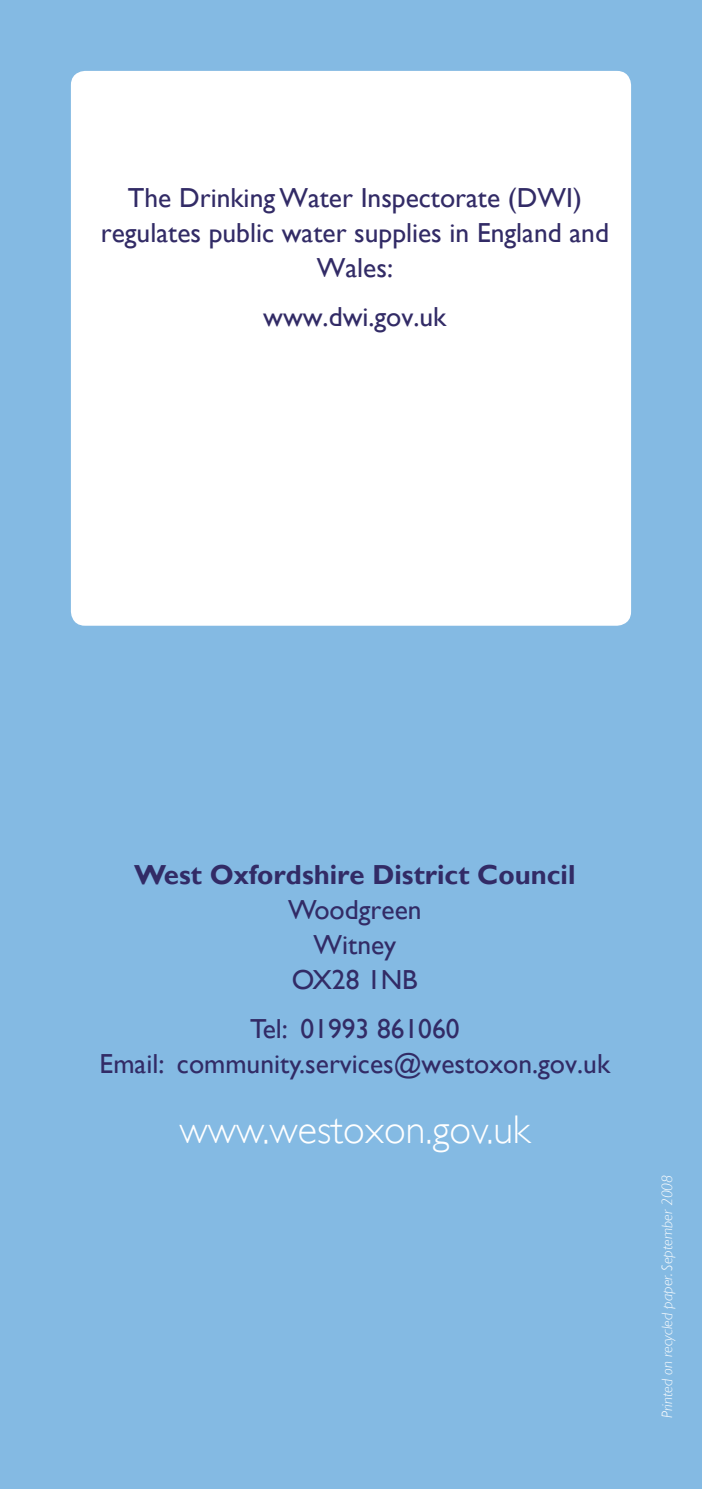
<style>
.page{position:relative;width:702px;height:1489px;background:#fff}
.page>*{position:absolute;margin:0;border:0;box-sizing:border-box;transform-origin:0 0}
.t1{font:300 40px "Gill Sans";color:#fff}
.t2{font:27.5px/35px "Gill Sans";color:#322b66;text-align:center}
.t3{font:700 27.5px/35px "Gill Sans";color:#322b66;text-align:center}
.t4{font:italic 300 15px "Gill Sans";color:#fff}
.s1{font-weight:400}
</style>
<div class="page">
<div style="left:0;top:0;width:702px;height:1488px;background:#84bae3"></div>
<div style="left:71px;top:71px;width:560px;height:554px;background:#fff"></div>
<p class="t2" style="left:101px;top:181px;width:509px">The Drinking Water Inspectorate (DWI) regulates public water supplies in England and<br>Wales:</p>
<p class="t2" style="left:263px;top:300px;width:185px">www.dwi.gov.uk</p>
<p class="t3" style="left:134px;top:858px;width:442px">West Oxfordshire District Council<br><span class="s1">Woodgreen<br>Witney<br>OX28 1NB</span></p>
<p class="t2" style="left:100px;top:1011px;width:512px">Tel: 01993 861060<br>Email: community.services@westoxon.gov.uk</p>
<p class="t1" style="left:180px;top:1105px;width:352px">www.westoxon.gov.uk</p>
<p class="t4" style="left:658px;top:1417px;width:245px;rotate:-90deg">Printed on recycled paper. September 2008</p>
</div>
